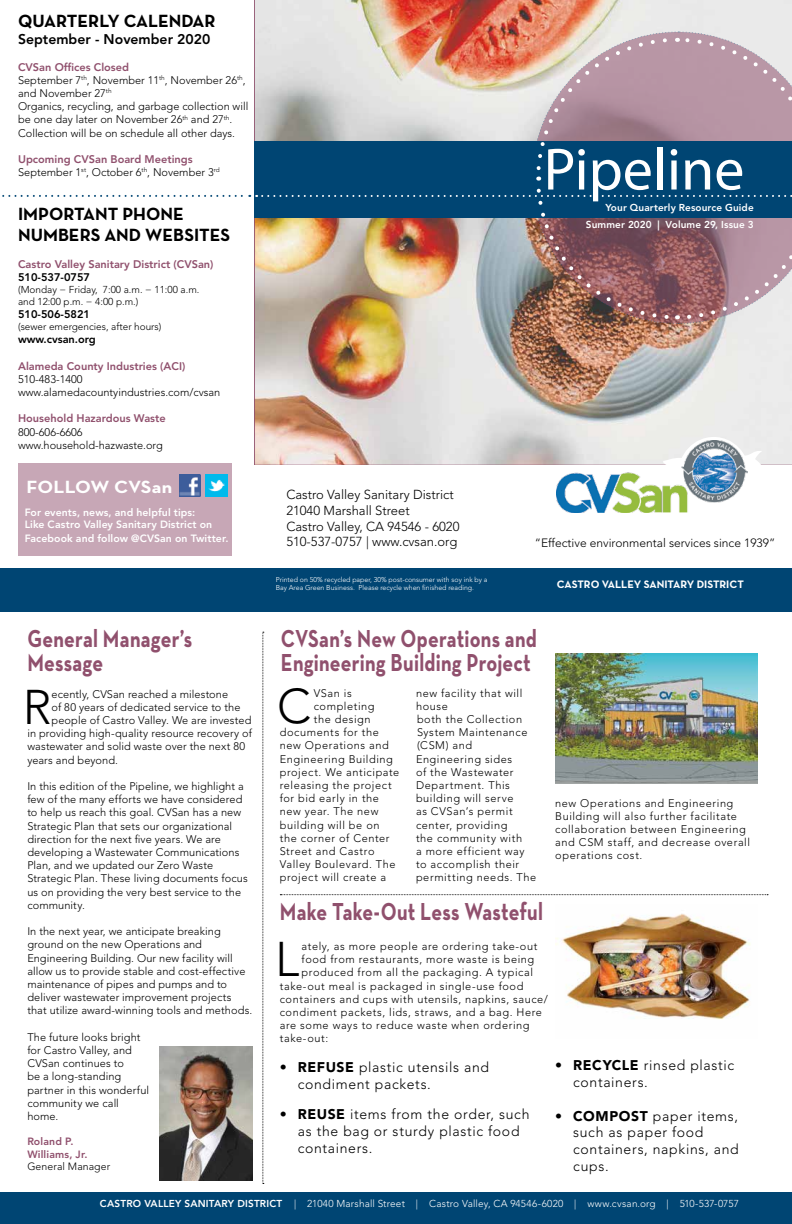
<style>
.page{position:relative;width:792px;height:1224px;background:#fff}
.page>*{position:absolute;margin:0;border:0;box-sizing:border-box;transform-origin:0 0}
.t1{font:60px "Myriad Pro";color:#fff}
.t2{font:300 48.3px "Avenir LT Std";color:#000}
.t3{font:700 25px/24px "Neutra Text";letter-spacing:.01em;color:#90506d;scale:.8 1}
.t4{font:700 18px/21.6px "Neutra Text";color:#000}
.t5{font:700 18px "Neutra Text";color:#fff;scale:1.1 1}
.t6{font:300 14px/16.8px "Avenir LT Std";letter-spacing:.05em;color:#000}
.t7{font:800 14px "Avenir LT Std";color:#000}
.t8{font:300 13px/15.6px "Avenir LT Std";color:#000}
.t9{font:300 12px "Avenir LT Std";color:#000}
.t10{font:300 11px/13.2px "Avenir LT Std";letter-spacing:.01em;color:#000}
.t11{font:300 11px/13.2px "Avenir LT Std";letter-spacing:.05em;color:#000}
.t12{font:300 11px "Avenir LT Std";letter-spacing:.055em;color:#000}
.t13{font:800 11px "Avenir LT Std";color:#90506d}
.t14{font:800 11px "Avenir LT Std";color:#000}
.t15{font:700 11px "Neutra Text";color:#fff}
.t16{font:300 11px "Avenir LT Std";letter-spacing:.045em;color:#000}
.t17{font:800 10.5px/12.5px "Avenir LT Std";letter-spacing:.01em;color:#fff}
.t18{font:800 10.5px/12.6px "Avenir LT Std";letter-spacing:.015em;color:#90506d}
.t19{font:300 10.5px "Avenir LT Std";letter-spacing:.01em;color:#000}
.t20{font:300 10px "Avenir LT Std";letter-spacing:.015em;color:#fff}
.t21{font:300 10px/12px "Avenir LT Std";color:#000}
.t22{font:800 10px/17px "Avenir LT Std";letter-spacing:.01em;color:#fff;text-align:right}
.t23{font:300 7px/8.4px "Avenir LT Std";color:#fff}
.s1{font-weight:800;color:#90506d}
.s2{font-weight:800}
.s3{font-weight:900}
</style>
<div class="page">
<div style="left:0;top:1192px;width:792px;height:32px;background:#004573"></div>
<svg style="left:280px;top:894px;width:488px;height:1px"></svg>
<svg style="left:263px;top:632px;width:1px;height:552px"></svg>
<img style="left:160px;top:1047px;width:93px;height:134px">
<img style="left:555px;top:913px;width:196px;height:107px">
<img style="left:555px;top:654px;width:202px;height:129px">
<div style="left:0;top:568px;width:792px;height:44px;background:#004573"></div>
<svg style="left:2px;top:195px;width:248px;height:2px"></svg>
<img style="left:255px;top:0;width:537px;height:465px">
<svg style="left:748px;top:451px;width:16px;height:14px"></svg>
<svg style="left:678px;top:437px;width:72px;height:75px"></svg>
<img style="left:556px;top:441px;width:192px;height:72px">
<div style="left:18px;top:463px;width:214px;height:92px;background:#c7a7b6"></div>
<img style="left:179px;top:475px;width:22px;height:22px">
<img style="left:206px;top:475px;width:22px;height:22px">
<img style="left:256px;top:31px;width:536px;height:293px">
<h3 class="t4" style="left:18px;top:10px;width:199px">QUARTERLY CALENDAR</h3>
<p class="t7" style="left:18px;top:31px;width:194px">September - November 2020</p>
<p class="t10" style="left:18px;top:60px;width:232px"><span class="s1">CVSan Offices Closed<br></span>September 7<sup>th</sup>, November 11<sup>th</sup>, November 26<sup>th</sup>, and November 27<sup>th<br></sup>Organics, recycling, and garbage collection will be one day later on November 26<sup>th</sup> and 27<sup>th</sup>.<br>Collection will be on schedule all other days.</p>
<p class="t10" style="left:18px;top:153px;width:203px"><span class="s1">Upcoming CVSan Board Meetings<br></span>September 1<sup>st</sup>, October 6<sup>th</sup>, November 3<sup>rd</sup></p>
<h3 class="t4" style="left:18px;top:202px;width:214px">IMPORTANT PHONE<br>NUMBERS AND WEBSITES</h3>
<p class="t13" style="left:18px;top:257px;width:197px">Castro Valley Sanitary District (CVSan)</p>
<p class="t14" style="left:18px;top:270px;width:74px">510-537-0757</p>
<p class="t21" style="left:18px;top:283px;width:183px">(Monday − Friday, 7:00 a.m. − 11:00 a.m. and 12:00 p.m. − 4:00 p.m.)</p>
<p class="t14" style="left:18px;top:308px;width:74px">510-506-5821</p>
<p class="t21" style="left:18px;top:321px;width:145px">(sewer emergencies, after hours)</p>
<p class="t14" style="left:18px;top:333px;width:79px">www.cvsan.org</p>
<p class="t13" style="left:18px;top:359px;width:169px">Alameda County Industries (ACI)</p>
<p class="t10" style="left:18px;top:372px;width:204px">510-483-1400 www.alamedacountyindustries.com/cvsan</p>
<p class="t13" style="left:18px;top:412px;width:149px">Household Hazardous Waste</p>
<p class="t10" style="left:18px;top:425px;width:146px">800-606-6606 www.household-hazwaste.org</p>
<h3 class="t5" style="left:26px;top:476px;width:134px">FOLLOW CVSan</h3>
<p class="t17" style="left:25px;top:506px;width:189px">For events, news, and helpful tips:<br>Like Castro Valley Sanitary District on</p>
<p class="t17" style="left:25px;top:532px;width:205px">Facebook and follow @CVSan on Twitter.</p>
<p class="t8" style="left:286px;top:487px;width:175px">Castro Valley Sanitary District<br>21040 Marshall Street<br>Castro Valley, CA 94546 - 6020<br>510-537-0757 | www.cvsan.org</p>
<p class="t23" style="left:276px;top:575px;width:213px">Printed on 50% recycled paper, 30% post-consumer with soy ink by a<br>Bay Area Green Business. Please recycle when finished reading.</p>
<h1 class="t1" style="left:544px;top:132px;width:202px">Pipeline</h1>
<p class="t22" style="left:586px;top:199px;width:169px">Your Quarterly Resource Guide<br>Summer 2020 | Volume 29, Issue 3</p>
<p class="t9" style="left:535px;top:536px;width:242px">“Effective environmental services since 1939”</p>
<p class="t15" style="left:557px;top:577px;width:188px">CASTRO VALLEY SANITARY DISTRICT</p>
<h3 class="t3" style="left:27px;top:626px;width:208px">General Manager’s<br>Message</h3>
<h2 class="t2" style="left:23px;top:679px;width:30px">R</h2>
<p class="t10" style="left:52px;top:687px;width:178px">ecently, CVSan reached a milestone</p>
<h3 class="t3" style="left:281px;top:626px;width:322px">CVSan’s New Operations and<br>Engineering Building Project</h3>
<h2 class="t2" style="left:277px;top:678px;width:35px">C</h2>
<p class="t10" style="left:314px;top:686px;width:39px">VSan is</p>
<p class="t11" style="left:416px;top:686px;width:122px">new facility that will house<br>both the Collection<br>System Maintenance (CSM) and<br>Engineering sides<br>of the Wastewater<br>Department. This building will serve<br>as CVSan’s permit center, providing<br>the community with<br>a more efficient way to accomplish their permitting needs. The</p>
<p class="t11" style="left:314px;top:699px;width:62px">completing</p>
<p class="t12" style="left:314px;top:713px;width:59px">the design</p>
<p class="t12" style="left:280px;top:726px;width:101px">documents for the</p>
<p class="t11" style="left:280px;top:739px;width:111px">new Operations and</p>
<p class="t11" style="left:280px;top:752px;width:115px">Engineering Building</p>
<p class="t11" style="left:280px;top:765px;width:121px">project. We anticipate</p>
<p class="t11" style="left:280px;top:779px;width:113px">releasing the project</p>
<p class="t11" style="left:280px;top:792px;width:101px">for bid early in the</p>
<p class="t11" style="left:280px;top:805px;width:100px">new year. The new</p>
<p class="t11" style="left:280px;top:818px;width:101px">building will be on</p>
<p class="t12" style="left:280px;top:832px;width:111px">the corner of Center</p>
<p class="t12" style="left:280px;top:845px;width:96px">Street and Castro</p>
<p class="t11" style="left:280px;top:858px;width:117px">Valley Boulevard. The</p>
<p class="t16" style="left:280px;top:871px;width:108px">project will create a</p>
<p class="t10" style="left:52px;top:701px;width:190px">of 80 years of dedicated service to the</p>
<p class="t10" style="left:52px;top:714px;width:201px">people of Castro Valley. We are invested</p>
<p class="t10" style="left:27px;top:727px;width:226px">in providing high-quality resource recovery of</p>
<p class="t10" style="left:27px;top:740px;width:219px">wastewater and solid waste over the next 80</p>
<p class="t10" style="left:27px;top:753px;width:92px">years and beyond.</p>
<p class="t10" style="left:27px;top:780px;width:222px">In this edition of the Pipeline, we highlight a few of the many efforts we have considered to help us reach this goal. CVSan has a new Strategic Plan that sets our organizational direction for the next five years. We are developing a Wastewater Communications Plan, and we updated our Zero Waste Strategic Plan. These living documents focus us on providing the very best service to the community.</p>
<p class="t10" style="left:27px;top:925px;width:226px">In the next year, we anticipate breaking ground on the new Operations and Engineering Building. Our new facility will allow us to provide stable and cost-effective maintenance of pipes and pumps and to deliver wastewater improvement projects that utilize award-winning tools and methods.</p>
<p class="t10" style="left:27px;top:1031px;width:123px">The future looks bright for Castro Valley, and<br>CVSan continues to<br>be a long-standing partner in this wonderful community we call home.</p>
<p class="t18" style="left:27px;top:1135px;width:62px">Roland P.<br>Williams, Jr.</p>
<p class="t19" style="left:27px;top:1161px;width:84px">General Manager</p>
<p class="t20" style="left:100px;top:1198px;width:640px"><span class="s2">CASTRO VALLEY SANITARY DISTRICT</span> | 21040 Marshall Street | Castro Valley, CA 94546-6020 | www.cvsan.org | 510-537-0757</p>
<p class="t11" style="left:555px;top:796px;width:196px">new Operations and Engineering<br>Building will also further facilitate collaboration between Engineering and CSM staff, and decrease overall operations cost.</p>
<h3 class="t3" style="left:280px;top:899px;width:331px">Make Take-Out Less Wasteful</h3>
<h2 class="t2" style="left:275px;top:931px;width:26px">L</h2>
<p class="t11" style="left:302px;top:940px;width:237px">ately, as more people are ordering take-out</p>
<p class="t11" style="left:302px;top:953px;width:234px">food from restaurants, more waste is being</p>
<p class="t11" style="left:302px;top:966px;width:233px">produced from all the packaging. A typical</p>
<p class="t12" style="left:280px;top:979px;width:245px">take-out meal is packaged in single-use food</p>
<p class="t12" style="left:280px;top:993px;width:270px">containers and cups with utensils, napkins, sauce/</p>
<p class="t11" style="left:280px;top:1006px;width:264px">condiment packets, lids, straws, and a bag. Here</p>
<p class="t12" style="left:280px;top:1019px;width:251px">are some ways to reduce waste when ordering</p>
<p class="t10" style="left:280px;top:1032px;width:50px">take-out:</p>
<p class="t6" style="left:298px;top:1059px;width:193px;text-indent:-18px"><span class="s3">• REFUSE</span> plastic utensils and condiment packets.</p>
<p class="t6" style="left:298px;top:1106px;width:233px;text-indent:-18px"><span class="s3">• REUSE</span> items from the order, such as the bag or sturdy plastic food containers.</p>
<p class="t6" style="left:573px;top:1057px;width:163px;text-indent:-18px"><span class="s3">• RECYCLE</span> rinsed plastic containers.</p>
<p class="t6" style="left:573px;top:1107px;width:167px;text-indent:-18px"><span class="s3">• COMPOST</span> paper items, such as paper food containers, napkins, and cups.</p>
</div>
